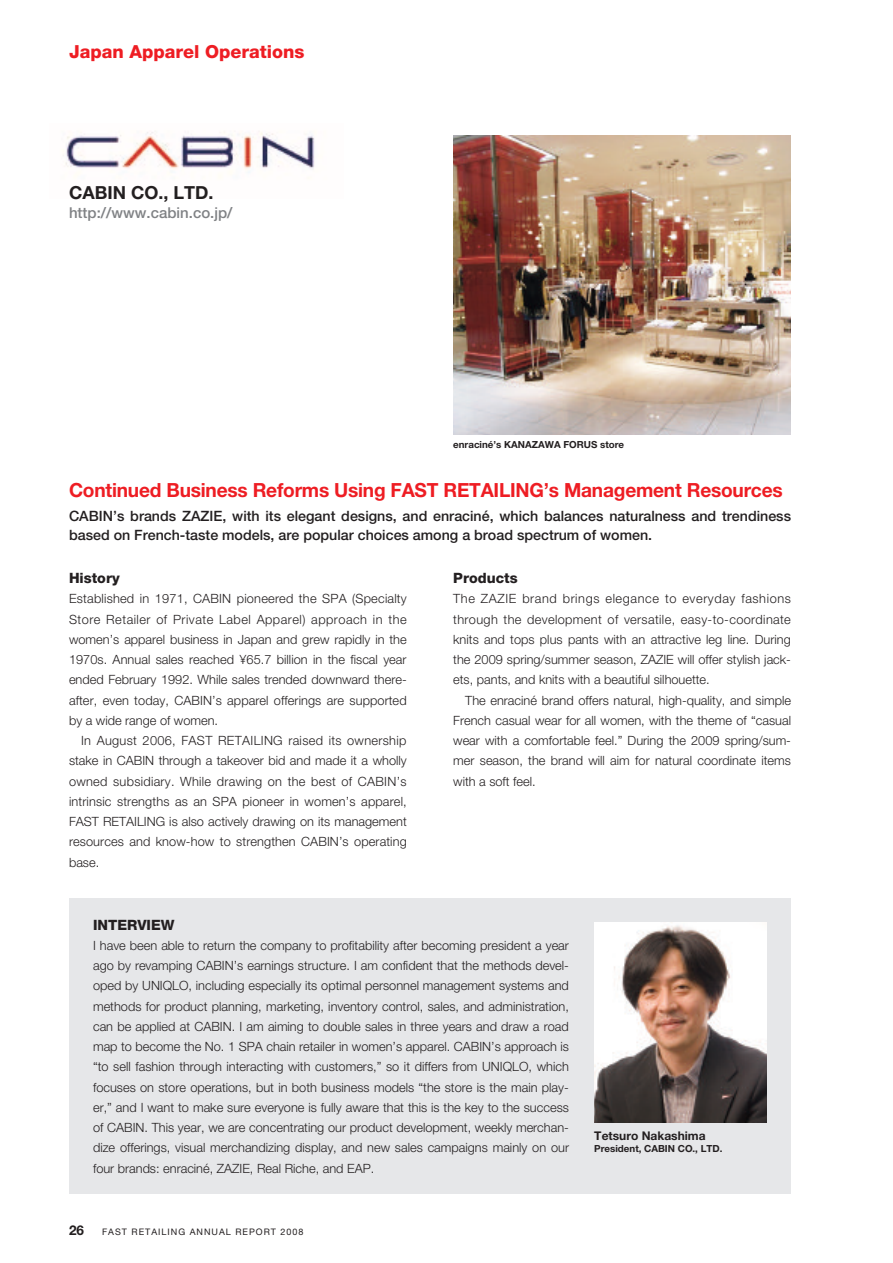
<style>
.page{position:relative;width:893px;height:1263px;background:#fff}
.page>*{position:absolute;margin:0;border:0;box-sizing:border-box;transform-origin:0 0}
.t1{font:700 19.5px "Helvetica Neue";letter-spacing:-.01em;color:#ee1d23}
.t2{font:800 18px "Helvetica Neue";color:#ee1d23}
.t3{font:700 18px "Helvetica Neue";color:#231f20}
.t4{font:500 15px "Helvetica Neue";color:#808285}
.t5{font:500 14.25px/19.5px "Helvetica Neue";color:#231f20}
.t6{font:800 14.25px "Helvetica Neue";color:#231f20}
.t7{font:700 13.5px "Helvetica Neue";color:#231f20}
.t8{font:300 12.75px/20.2px "Helvetica Neue";color:#231f20;text-align:justify}
.t9{font:300 12.75px "Helvetica Neue";letter-spacing:.025em;color:#231f20}
.t10{font:300 12.75px "Helvetica Neue";letter-spacing:.03em;color:#231f20}
.t11{font:300 12.75px "Helvetica Neue";letter-spacing:.04em;color:#231f20}
.t12{font:300 12.75px "Helvetica Neue";letter-spacing:.045em;color:#231f20}
.t13{font:700 12px "Helvetica Neue";color:#231f20}
.t14{font:700 9.75px "Helvetica Neue";color:#231f20}
.t15{font:9px "Helvetica Neue";letter-spacing:.11em;color:#231f20}
</style>
<div class="page">
<img style="left:63px;top:131px;width:252px;height:42px">
<div style="left:69px;top:898px;width:721px;height:296px;background:#e6e7e9"></div>
<img style="left:453px;top:135px;width:337px;height:300px">
<img style="left:594px;top:922px;width:172px;height:201px">
<p class="t2" style="left:69px;top:45px;width:237px">Japan Apparel Operations</p>
<p class="t3" style="left:69px;top:186px;width:146px">CABIN CO., LTD.</p>
<p class="t4" style="left:69px;top:208px;width:165px">http://www.cabin.co.jp/</p>
<p class="t14" style="left:453px;top:441px;width:172px">enraciné’s KANAZAWA FORUS store</p>
<p class="t1" style="left:69px;top:483px;width:715px">Continued Business Reforms Using FAST RETAILING’s Management Resources</p>
<p class="t5" style="left:69px;top:507px;width:723px">CABIN’s brands ZAZIE, with its elegant designs, and enraciné, which balances naturalness and trendiness based on French-taste models, are popular choices among a broad spectrum of women.</p>
<p class="t6" style="left:69px;top:573px;width:52px">History</p>
<p class="t8" style="left:69px;top:590px;width:339px">Established in 1971, CABIN pioneered the SPA (Specialty</p>
<p class="t11" style="left:69px;top:615px;width:339px">Store Retailer of Private Label Apparel) approach in the</p>
<p class="t8" style="left:69px;top:630px;width:339px">women’s apparel business in Japan and grew rapidly in the</p>
<p class="t8" style="left:69px;top:651px;width:339px">1970s. Annual sales reached ¥65.7 billion in the fiscal year</p>
<p class="t8" style="left:69px;top:671px;width:339px">ended February 1992. While sales trended downward there-</p>
<p class="t8" style="left:69px;top:691px;width:339px">after, even today, CABIN’s apparel offerings are supported</p>
<p class="t8" style="left:69px;top:711px;width:151px">by a wide range of women.</p>
<p class="t9" style="left:81px;top:736px;width:327px">In August 2006, FAST RETAILING raised its ownership</p>
<p class="t8" style="left:69px;top:752px;width:339px">stake in CABIN through a takeover bid and made it a wholly</p>
<p class="t9" style="left:69px;top:777px;width:339px">owned subsidiary. While drawing on the best of CABIN’s</p>
<p class="t8" style="left:69px;top:792px;width:339px">intrinsic strengths as an SPA pioneer in women’s apparel,</p>
<p class="t8" style="left:69px;top:813px;width:339px">FAST RETAILING is also actively drawing on its management</p>
<p class="t8" style="left:69px;top:833px;width:339px">resources and know-how to strengthen CABIN’s operating</p>
<p class="t8" style="left:69px;top:853px;width:32px">base.</p>
<p class="t6" style="left:453px;top:573px;width:66px">Products</p>
<p class="t12" style="left:453px;top:594px;width:339px">The ZAZIE brand brings elegance to everyday fashions</p>
<p class="t10" style="left:453px;top:615px;width:339px">through the development of versatile, easy-to-coordinate</p>
<p class="t8" style="left:453px;top:630px;width:339px">knits and tops plus pants with an attractive leg line. During</p>
<p class="t8" style="left:453px;top:651px;width:339px">the 2009 spring/summer season, ZAZIE will offer stylish jack-</p>
<p class="t8" style="left:453px;top:671px;width:258px">ets, pants, and knits with a beautiful silhouette.</p>
<p class="t8" style="left:465px;top:691px;width:327px">The enraciné brand offers natural, high-quality, and simple</p>
<p class="t8" style="left:453px;top:711px;width:339px">French casual wear for all women, with the theme of “casual</p>
<p class="t8" style="left:453px;top:732px;width:339px">wear with a comfortable feel.” During the 2009 spring/sum-</p>
<p class="t8" style="left:453px;top:752px;width:339px">mer season, the brand will aim for natural coordinate items</p>
<p class="t8" style="left:453px;top:772px;width:84px">with a soft feel.</p>
<p class="t6" style="left:93px;top:919px;width:83px">INTERVIEW</p>
<p class="t8" style="left:93px;top:936px;width:477px">I have been able to return the company to profitability after becoming president a year ago by revamping CABIN’s earnings structure. I am confident that the methods devel&shy;oped by UNIQLO, including especially its optimal personnel management systems and methods for product planning, marketing, inventory control, sales, and administration, can be applied at CABIN. I am aiming to double sales in three years and draw a road map to become the No. 1 SPA chain retailer in women’s apparel. CABIN’s approach is “to sell fashion through interacting with customers,” so it differs from UNIQLO, which focuses on store operations, but in both business models “the store is the main play&shy;er,” and I want to make sure everyone is fully aware that this is the key to the success of CABIN. This year, we are concentrating our product development, weekly merchan&shy;dize offerings, visual merchandizing display, and new sales campaigns mainly on our four brands: enraciné, ZAZIE, Real Riche, and EAP.</p>
<p class="t7" style="left:69px;top:1225px;width:17px">26</p>
<p class="t15" style="left:102px;top:1228px;width:203px">FAST RETAILING ANNUAL REPORT 2008</p>
<p class="t13" style="left:594px;top:1131px;width:113px">Tetsuro Nakashima</p>
<p class="t14" style="left:594px;top:1145px;width:130px">President, CABIN CO., LTD.</p>
</div>
